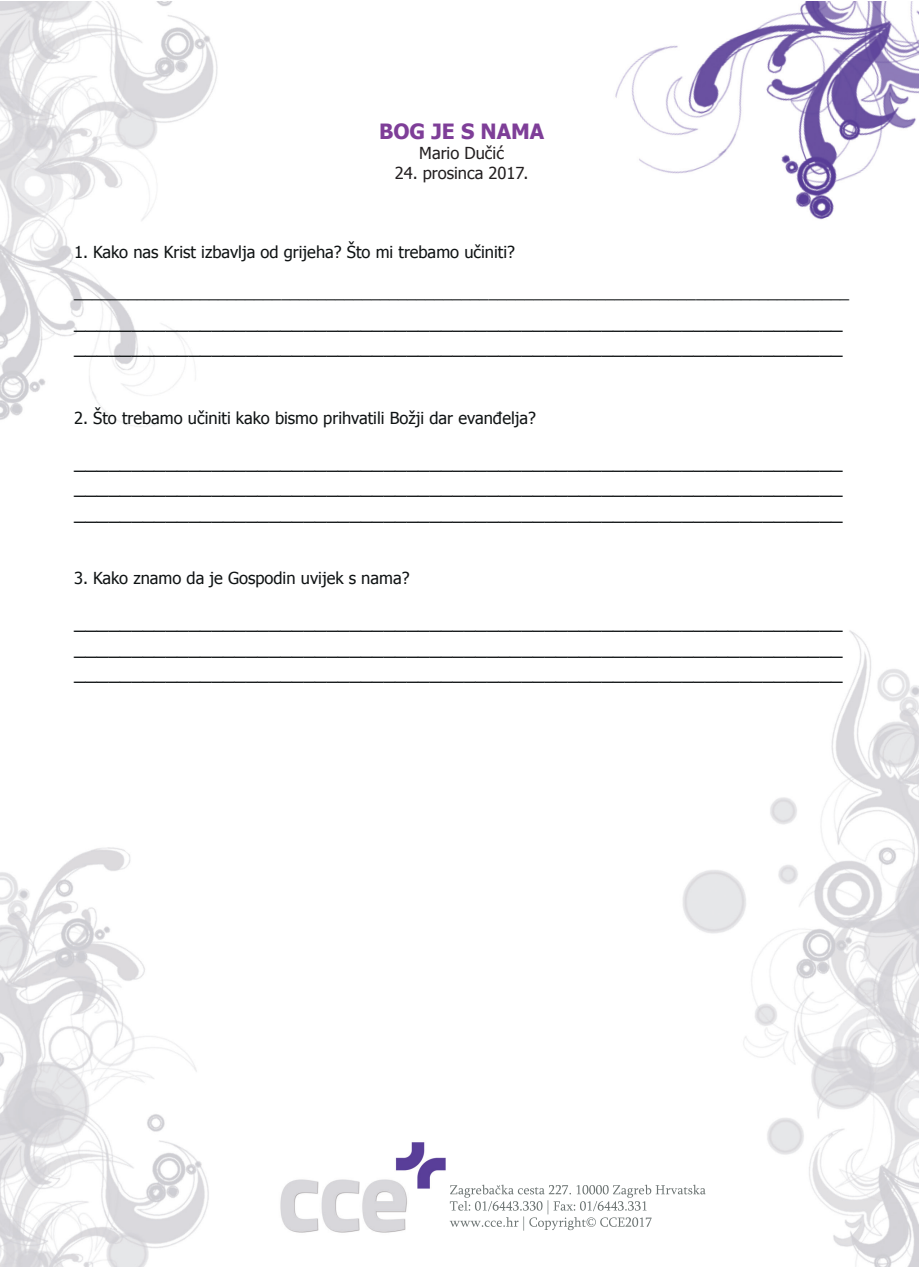
<style>
.page{position:relative;width:919px;height:1268px;background:#fff}
.page>*{position:absolute;margin:0;border:0;box-sizing:border-box;transform-origin:0 0}
.t1{font:21px/25.2px "Tahoma";color:#0f1314;text-align:justify}
.t2{font:700 21px "Tahoma";color:#7e3e98}
.t3{font:16.5px "Tahoma";color:#0f1314}
.t4{font:16.5px "Tahoma";color:#231f20}
</style>
<div class="page">
<img style="left:0;top:1px;width:918px;height:1265px">
<img style="left:482px;top:1184px;width:169px;height:10px">
<img style="left:655px;top:1184px;width:47px;height:10px">
<img style="left:464px;top:1199px;width:175px;height:15px">
<svg style="left:642px;top:1200px;width:4px;height:10px"></svg>
<img style="left:484px;top:1216px;width:34px;height:10px">
<img style="left:523px;top:1216px;width:115px;height:14px">
<p class="t2" style="left:379px;top:117px;width:167px">BOG JE S NAMA</p>
<p class="t4" style="left:419px;top:142px;width:86px">Mario Dučić</p>
<p class="t4" style="left:395px;top:162px;width:135px">24. prosinca 2017.</p>
<p class="t3" style="left:74px;top:241px;width:442px">1. Kako nas Krist izbavlja od grijeha? Što mi trebamo učiniti?</p>
<p class="t3" style="left:74px;top:281px;width:776px">______________________________________________________________________________________</p>
<p class="t1" style="left:74px;top:307px;width:770px">___________________________________________________________________ ___________________________________________________________________</p>
<p class="t3" style="left:74px;top:407px;width:463px">2. Što trebamo učiniti kako bismo prihvatili Božji dar evanđelja?</p>
<p class="t1" style="left:74px;top:448px;width:770px">___________________________________________________________________ ___________________________________________________________________ ___________________________________________________________________</p>
<p class="t3" style="left:74px;top:567px;width:337px">3. Kako znamo da je Gospodin uvijek s nama?</p>
<p class="t1" style="left:74px;top:608px;width:770px">___________________________________________________________________ ___________________________________________________________________ ___________________________________________________________________</p>
</div>
